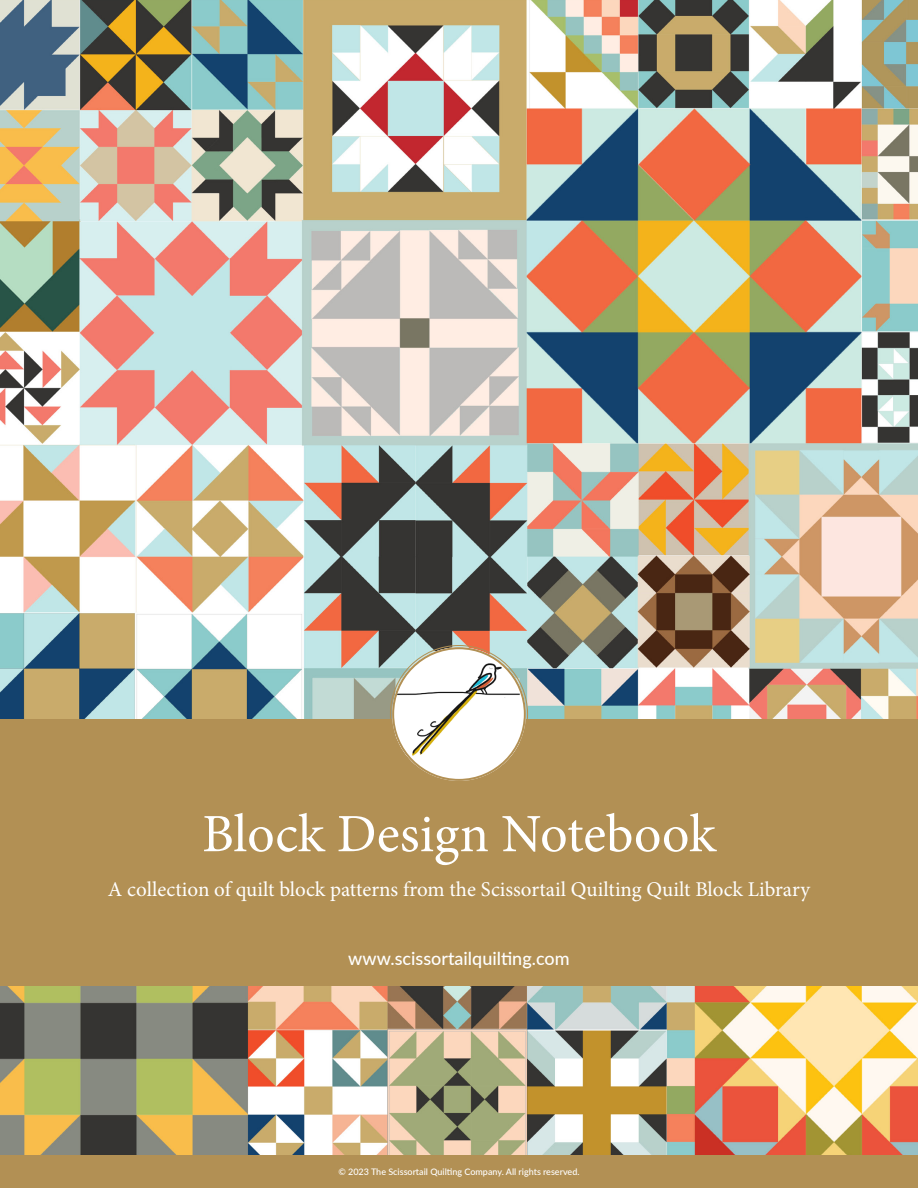
<style>
.page{position:relative;width:918px;height:1188px;background:#fff}
.page>*{position:absolute;margin:0;border:0;box-sizing:border-box;transform-origin:0 0}
.t1{font:54px "Minion Pro";color:#fff}
.t2{font:21px "Minion Pro";color:#fff}
.t3{font:500 18px "Lato";color:#fff}
.t4{font:500 9px "Lato";color:#fff}
</style>
<div class="page">
<img style="left:0;top:0;width:918px;height:1155px">
<div style="left:0;top:719px;width:918px;height:267px;background:#b29054"></div>
<div style="left:0;top:1155px;width:918px;height:33px;background:#b29054"></div>
<svg style="left:392px;top:647px;width:134px;height:134px"></svg>
<img style="left:395px;top:647px;width:125px;height:117px">
<p class="t1" style="left:202px;top:798px;width:515px">Block Design Notebook</p>
<p class="t2" style="left:108px;top:875px;width:704px">A collection of quilt block patterns from the Scissortail Quilting Quilt Block Library</p>
<p class="t3" style="left:348px;top:946px;width:223px">www.scissortailquilting.com</p>
<p class="t4" style="left:338px;top:1165px;width:243px">© 2023 The Scissortail Quilting Company. All rights reserved.</p>
</div>
